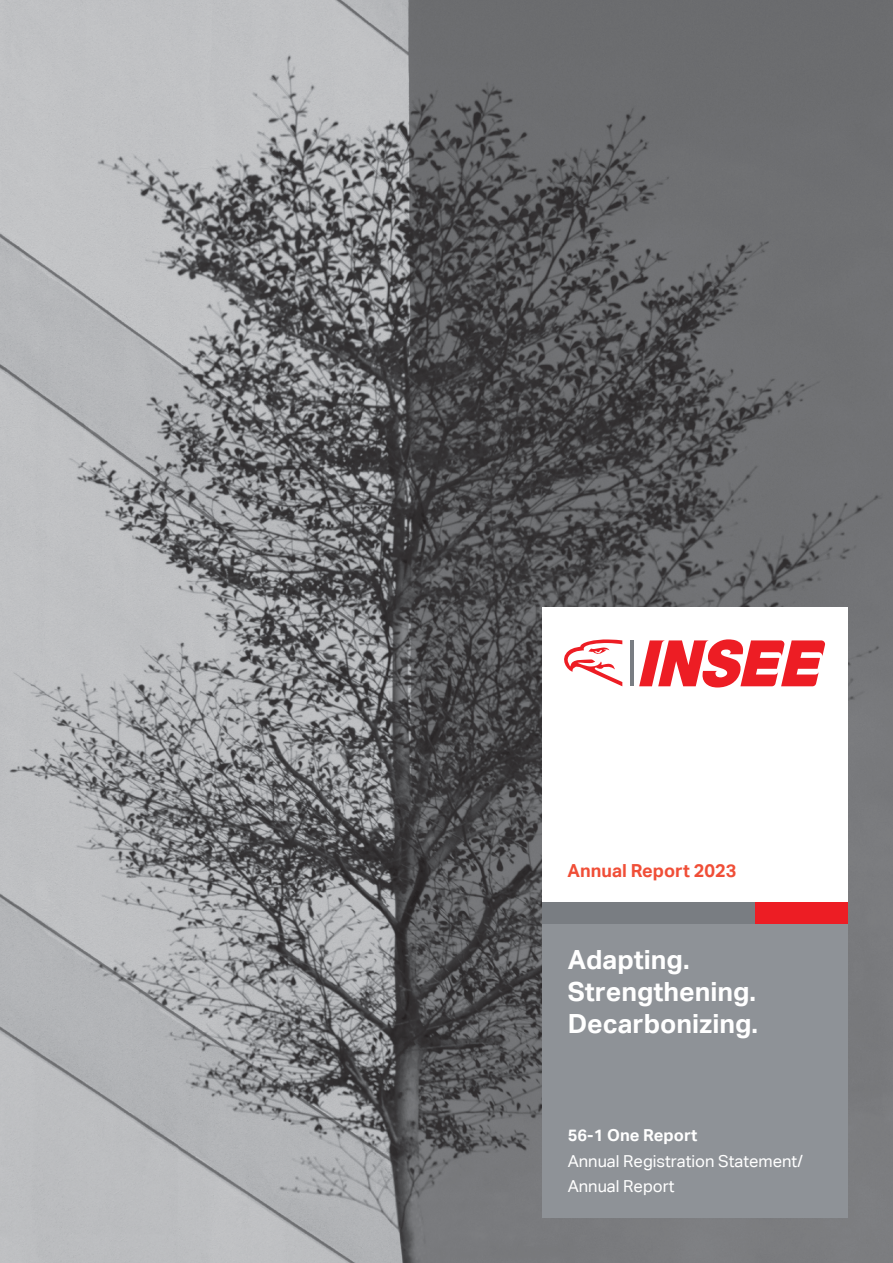
<style>
.page{position:relative;width:893px;height:1263px;background:#fff}
.page>*{position:absolute;margin:0;border:0;box-sizing:border-box;transform-origin:0 0}
.t1{font:700 26.4px/31.7px "Aktiv Grotesk Corp";color:#fff}
.t2{font:700 18px "Aktiv Grotesk Corp";color:#f04e37}
.t3{font:16.5px/25.5px "Aktiv Grotesk Corp";color:#fff}
.t4{font:700 16.5px "Aktiv Grotesk Corp";color:#fff}
</style>
<div class="page">
<img style="left:1px;top:0;width:892px;height:1263px">
<div style="left:542px;top:608px;width:305px;height:305px;background:#fff"></div>
<div style="left:542px;top:913px;width:305px;height:305px;background:#8e9297"></div>
<div style="left:542px;top:902px;width:213px;height:21px;background:#797d82"></div>
<div style="left:755px;top:902px;width:92px;height:21px;background:#ed1d24"></div>
<hr style="left:630px;top:640px;width:3px;height:46px;background:#797d82">
<svg style="left:564px;top:639px;width:58px;height:47px"></svg>
<svg style="left:639px;top:639px;width:186px;height:48px"></svg>
<p class="t2" style="left:568px;top:859px;width:170px">Annual Report 2023</p>
<h1 class="t1" style="left:568px;top:943px;width:192px">Adapting.<br>Strengthening.<br>Decarbonizing.</h1>
<p class="t4" style="left:568px;top:1125px;width:131px">56-1 One Report</p>
<p class="t3" style="left:568px;top:1148px;width:237px">Annual Registration Statement/<br>Annual Report</p>
</div>
